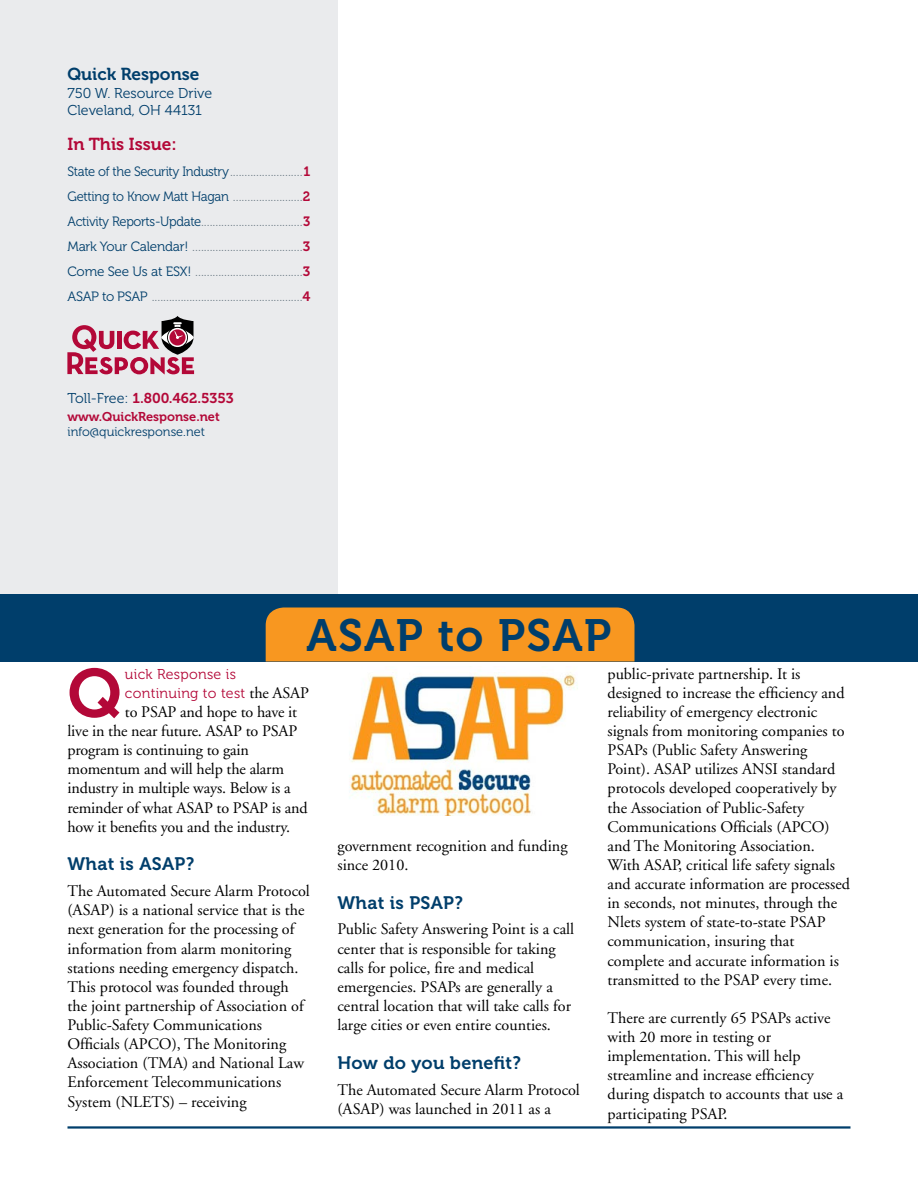
<style>
.page{position:relative;width:918px;height:1188px;background:#fff}
.page>*{position:absolute;margin:0;border:0;box-sizing:border-box;transform-origin:0 0}
.t1{font:68.1px "Museo 700";color:#b30838}
.t2{font:45px "Museo 700";letter-spacing:.03em;color:#003e6b}
.t3{font:18px "Museo 700";letter-spacing:.015em;color:#003e6b}
.t4{font:17.25px "Museo 700";color:#003e6b}
.t5{font:17.25px "Museo 700";color:#b30838}
.t6{font:16.2px/19px "Adobe Garamond";color:#000}
.t7{font:14.25px/19px "Museo 300";letter-spacing:.02em;color:#b30838}
.t8{font:14.25px/17.1px "Museo 300";color:#003e6b}
.t9{font:14.25px "Museo 700";color:#b30838}
.t10{font:13.5px/25px "Museo 300";letter-spacing:-.02em;color:#72808a;text-align:justify}
.t11{font:12.75px "Museo 300";color:#003e6b}
.t12{font:12.75px "Museo 700";color:#b30838}
.s1{color:#003e6b}
.s2{font-family:"Museo 700";color:#b30838}
.s3{font-family:"Museo 300";color:#003e6b}
.s4{font-family:"Adobe Garamond";font-size:16.2px;color:#000}
</style>
<div class="page">
<div style="left:0;top:594px;width:918px;height:68px;background:#003e6b"></div>
<div style="left:0;top:0;width:338px;height:594px;background:#eaebed"></div>
<svg style="left:68px;top:316px;width:126px;height:58px"></svg>
<div style="left:266px;top:608px;width:368px;height:54px;background:#f89720"></div>
<img style="left:349px;top:672px;width:229px;height:143px">
<hr style="left:68px;top:1126px;width:782px;height:3px;background:#003e6b">
<p class="t4" style="left:68px;top:65px;width:134px">Quick Response</p>
<p class="t8" style="left:68px;top:84px;width:146px">750 W. Resource Drive<br>Cleveland, OH 44131</p>
<p class="t5" style="left:68px;top:134px;width:111px">In This Issue:</p>
<p class="t10" style="left:68px;top:159px;width:245px"><span class="s1">State of the Security Industry</span>.........................<span class="s2">1<br></span><span class="s1">Getting to Know Matt Hagan</span> ........................<span class="s2">2<br></span><span class="s1">Activity Reports-Update</span>...................................<span class="s2">3<br></span><span class="s1">Mark Your Calendar!</span> ......................................<span class="s2">3<br></span><span class="s1">Come See Us at ESX!</span> .....................................<span class="s2">3<br></span><span class="s1">ASAP to PSAP</span> ....................................................<span class="s2">4</span></p>
<p class="t9" style="left:68px;top:390px;width:168px"><span class="s3">Toll-Free:</span> 1.800.462.5353</p>
<p class="t12" style="left:68px;top:410px;width:154px">www.QuickResponse.net</p>
<p class="t11" style="left:68px;top:425px;width:139px">info@quickresponse.net</p>
<h2 class="t2" style="left:306px;top:610px;width:307px">ASAP to PSAP</h2>
<h1 class="t1" style="left:68px;top:656px;width:56px">Q</h1>
<p class="t7" style="left:125px;top:665px;width:185px">uick Response is continuing to test <span class="s4">the ASAP</span></p>
<p class="t6" style="left:67px;top:703px;width:242px;text-indent:58px">to PSAP and hope to have it live in the near future. ASAP to PSAP program is continuing to gain momentum and will help the alarm industry in multiple ways. Below is a reminder of what ASAP to PSAP is and how it benefits you and the industry.</p>
<p class="t3" style="left:68px;top:854px;width:128px">What is ASAP?</p>
<p class="t6" style="left:68px;top:882px;width:244px">The Automated Secure Alarm Protocol (ASAP) is a national service that is the next generation for the processing of information from alarm monitoring stations needing emergency dispatch.<br>This protocol was founded through the joint partnership of Association of Public-Safety Communications Officials (APCO), The Monitoring Association (TMA) and National Law Enforcement Telecommunications System (NLETS) – receiving</p>
<p class="t6" style="left:337px;top:837px;width:232px">government recognition and funding since 2010.</p>
<p class="t3" style="left:338px;top:892px;width:127px">What is PSAP?</p>
<p class="t6" style="left:338px;top:920px;width:238px">Public Safety Answering Point is a call center that is responsible for taking calls for police, fire and medical emergencies. PSAPs are generally a central location that will take calls for large cities or even entire counties.</p>
<p class="t3" style="left:338px;top:1052px;width:185px">How do you benefit?</p>
<p class="t6" style="left:338px;top:1080px;width:244px">The Automated Secure Alarm Protocol (ASAP) was launched in 2011 as a</p>
<p class="t6" style="left:607px;top:664px;width:244px">public-private partnership. It is designed to increase the efficiency and reliability of emergency electronic signals from monitoring companies to PSAPs (Public Safety Answering Point). ASAP utilizes ANSI standard protocols developed cooperatively by the Association of Public-Safety Communications Officials (APCO) and The Monitoring Association.<br>With ASAP, critical life safety signals and accurate information are processed in seconds, not minutes, through the Nlets system of state-to-state PSAP communication, insuring that complete and accurate information is transmitted to the PSAP every time.</p>
<p class="t6" style="left:607px;top:1009px;width:237px">There are currently 65 PSAPs active with 20 more in testing or implementation. This will help streamline and increase efficiency during dispatch to accounts that use a participating PSAP.</p>
</div>
